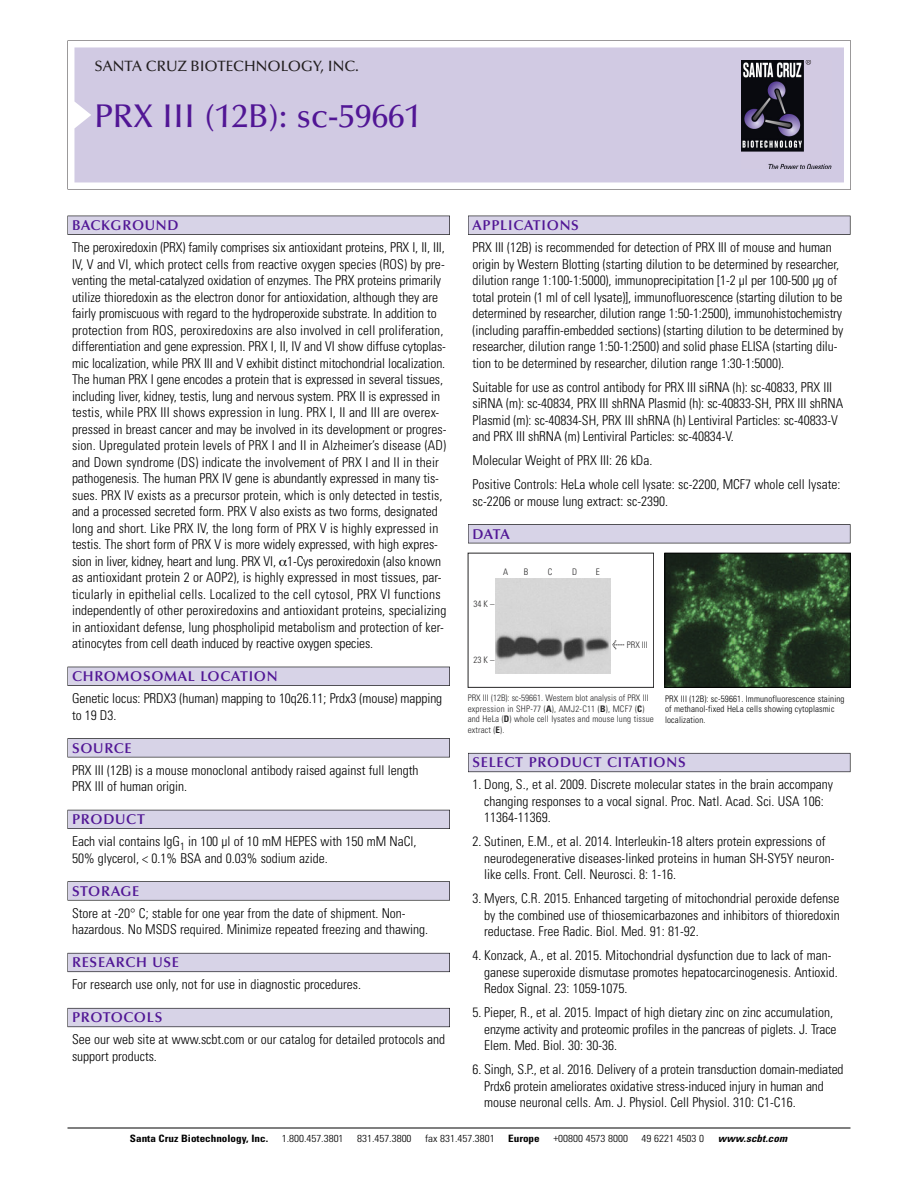
<style>
.page{position:relative;width:918px;height:1188px;background:#fff}
.page>*{position:absolute;margin:0;border:0;box-sizing:border-box;transform-origin:0 0}
.t1{font:500 33px "Optima";color:#511695}
.t2{font:500 15px "Optima";color:#231f20}
.t3{font:600 14.25px "Optima";letter-spacing:.05em;color:#511695}
.t4{font:300 condensed 13.5px/16.5px "Univers";color:#000}
.t5{font:300 condensed 10.2px "Univers";color:#000;scale:1.1 1}
.t6{font:700 condensed 10.2px "Univers";color:#000;scale:1.1 1}
.t7{font:italic 700 condensed 10.2px "Univers";letter-spacing:.005em;color:#000;scale:1.1 1}
.t8{font:9px/10.5px "Univers Condensed Light+MPSUFL";letter-spacing:.015em;color:#272627}
.t9{font:300 condensed 9px/10.5px "Univers";letter-spacing:.015em;color:#000}
.s1{font-family:"Meta Plus Book Roman+LXEQGN";font-size:10.5px}
.s2{font-family:"Univers Condensed Bold+KFSZNI"}
</style>
<div class="page">
<svg style="left:68px;top:40px;width:783px;height:149px"></svg>
<div style="left:74px;top:47px;width:770px;height:135px;background:#d1cae3"></div>
<img style="left:741px;top:60px;width:90px;height:108px">
<div style="left:68px;top:216px;width:382px;height:19px;background:#525155"></div>
<div style="left:68px;top:216px;width:381px;height:18px;background:#d7d3e7"></div>
<div style="left:68px;top:667px;width:382px;height:19px;background:#515055"></div>
<div style="left:68px;top:667px;width:381px;height:18px;background:#d7d3e7"></div>
<div style="left:68px;top:738px;width:382px;height:19px;background:#545357"></div>
<div style="left:68px;top:739px;width:381px;height:18px;background:#d7d3e7"></div>
<div style="left:68px;top:810px;width:382px;height:19px;background:#54535a"></div>
<div style="left:68px;top:810px;width:381px;height:18px;background:#d7d3e7"></div>
<svg style="left:68px;top:881px;width:382px;height:20px"></svg>
<div style="left:68px;top:882px;width:381px;height:18px;background:#d7d3e7"></div>
<div style="left:68px;top:953px;width:382px;height:19px;background:#66646e"></div>
<div style="left:68px;top:953px;width:381px;height:18px;background:#d7d3e7"></div>
<div style="left:68px;top:1008px;width:382px;height:19px;background:#66646d"></div>
<div style="left:68px;top:1009px;width:381px;height:18px;background:#d7d3e7"></div>
<div style="left:468px;top:216px;width:382px;height:19px;background:#525155"></div>
<div style="left:468px;top:216px;width:382px;height:18px;background:#d7d3e7"></div>
<div style="left:468px;top:524px;width:382px;height:19px;background:#525155"></div>
<div style="left:468px;top:525px;width:382px;height:18px;background:#d7d3e7"></div>
<div style="left:468px;top:753px;width:382px;height:19px;background:#66646d"></div>
<div style="left:468px;top:754px;width:382px;height:18px;background:#d7d3e7"></div>
<hr style="left:68px;top:1128px;width:782px;height:1px;background:#000">
<img style="left:666px;top:555px;width:183px;height:131px">
<div style="left:664px;top:553px;width:187px;height:135px;border:1px solid #000"></div>
<div style="left:468px;top:553px;width:186px;height:135px;border:1px solid #272627"></div>
<img style="left:496px;top:578px;width:114px;height:95px">
<p class="t2" style="left:94px;top:61px;width:266px">SANTA CRUZ BIOTECHNOLOGY, INC.</p>
<h1 class="t1" style="left:94px;top:103px;width:328px">PRX III (12B): sc-59661</h1>
<p class="t3" style="left:72px;top:219px;width:108px">BACKGROUND</p>
<p class="t4" style="left:72px;top:240px;width:376px">The peroxiredoxin (PRX) family comprises six antioxidant proteins, PRX I, II, III, IV, V and VI, which protect cells from reactive oxygen species (ROS) by pre&shy;venting the metal-catalyzed oxidation of enzymes. The PRX proteins primarily utilize thioredoxin as the electron donor for antioxidation, although they are fairly promiscuous with regard to the hydroperoxide substrate. In addition to protection from ROS, peroxiredoxins are also involved in cell proliferation, differentiation and gene expression. PRX I, II, IV and VI show diffuse cytoplas&shy;mic localization, while PRX III and V exhibit distinct mitochondrial localization.<br>The human PRX I gene encodes a protein that is expressed in several tissues, including liver, kidney, testis, lung and nervous system. PRX II is expressed in testis, while PRX III shows expression in lung. PRX I, II and III are overex&shy;pressed in breast cancer and may be involved in its development or progres&shy;sion. Upregulated protein levels of PRX I and II in Alzheimer’s disease (AD) and Down syndrome (DS) indicate the involvement of PRX I and II in their pathogenesis. The human PRX IV gene is abundantly expressed in many tis&shy;sues. PRX IV exists as a precursor protein, which is only detected in testis, and a processed secreted form. PRX V also exists as two forms, designated long and short. Like PRX IV, the long form of PRX V is highly expressed in testis. The short form of PRX V is more widely expressed, with high expres&shy;sion in liver, kidney, heart and lung. PRX VI, 1-Cys peroxiredoxin (also known as antioxidant protein 2 or AOP2), is highly expressed in most tissues, par&shy;ticularly in epithelial cells. Localized to the cell cytosol, PRX VI functions independently of other peroxiredoxins and antioxidant proteins, specializing in antioxidant defense, lung phospholipid metabolism and protection of ker&shy;atinocytes from cell death induced by reactive oxygen species.</p>
<p class="t3" style="left:72px;top:671px;width:207px">CHROMOSOMAL LOCATION</p>
<p class="t4" style="left:72px;top:691px;width:372px">Genetic locus: PRDX3 (human) mapping to 10q26.11; Prdx3 (mouse) mapping to 19 D3.</p>
<p class="t3" style="left:72px;top:742px;width:61px">SOURCE</p>
<p class="t4" style="left:72px;top:763px;width:348px">PRX III (12B) is a mouse monoclonal antibody raised against full length<br>PRX III of human origin.</p>
<p class="t3" style="left:72px;top:814px;width:74px">PRODUCT</p>
<p class="t4" style="left:72px;top:834px;width:346px">Each vial contains IgG<sub>1</sub> in 100 µl of 10 mM HEPES with 150 mM NaCl,<br>50% glycerol, &lt; 0.1% BSA and 0.03% sodium azide.</p>
<p class="t3" style="left:72px;top:885px;width:69px">STORAGE</p>
<p class="t4" style="left:72px;top:906px;width:357px">Store at -20° C; stable for one year from the date of shipment. Non&shy;hazardous. No MSDS required. Minimize repeated freezing and thawing.</p>
<p class="t3" style="left:72px;top:957px;width:109px">RESEARCH USE</p>
<p class="t4" style="left:72px;top:977px;width:290px">For research use only, not for use in diagnostic procedures.</p>
<p class="t3" style="left:72px;top:1012px;width:92px">PROTOCOLS</p>
<p class="t4" style="left:72px;top:1033px;width:375px">See our web site at www.scbt.com or our catalog for detailed protocols and support products.</p>
<p class="t3" style="left:473px;top:219px;width:108px">APPLICATIONS</p>
<p class="t4" style="left:473px;top:240px;width:372px">PRX III (12B) is recommended for detection of PRX III of mouse and human origin by Western Blotting (starting dilution to be determined by researcher, dilution range 1:100-1:5000), immunoprecipitation [1-2 µl per 100-500 µg of total protein (1 ml of cell lysate)], immunofluorescence (starting dilution to be determined by researcher, dilution range 1:50-1:2500), immunohistochemistry (including paraffin-embedded sections) (starting dilution to be determined by researcher, dilution range 1:50-1:2500) and solid phase ELISA (starting dilu&shy;tion to be determined by researcher, dilution range 1:30-1:5000).</p>
<p class="t4" style="left:473px;top:380px;width:372px">Suitable for use as control antibody for PRX III siRNA (h): sc-40833, PRX III siRNA (m): sc-40834, PRX III shRNA Plasmid (h): sc-40833-SH, PRX III shRNA Plasmid (m): sc-40834-SH, PRX III shRNA (h) Lentiviral Particles: sc-40833-V and PRX III shRNA (m) Lentiviral Particles: sc-40834-V.</p>
<p class="t4" style="left:473px;top:449px;width:369px;line-height:24px">Molecular Weight of PRX III: 26 kDa.<br>Positive Controls: HeLa whole cell lysate: sc-2200, MCF7 whole cell lysate:</p>
<p class="t4" style="left:473px;top:494px;width:197px">sc-2206 or mouse lung extract: sc-2390.</p>
<p class="t3" style="left:473px;top:528px;width:39px">DATA</p>
<p class="t8" style="left:503px;top:567px;width:7px">A</p>
<p class="t8" style="left:524px;top:567px;width:6px">B</p>
<p class="t8" style="left:548px;top:567px;width:6px">C</p>
<p class="t8" style="left:572px;top:567px;width:7px">D</p>
<p class="t8" style="left:596px;top:567px;width:5px">E</p>
<p class="t8" style="left:474px;top:600px;width:22px">34K–</p>
<p class="t8" style="left:474px;top:655px;width:22px">23K–</p>
<p class="t8" style="left:612px;top:640px;width:37px"><span class="s1">&lt;</span> PRX III</p>
<p class="t8" style="left:468px;top:694px;width:188px">PRX III (12B): sc-59661. Western blot analysis of PRX III expression in SHP-77 (<span class="s2">A</span>), AMJ2-C11 (<span class="s2">B</span>), MCF7 (<span class="s2">C</span>) and HeLa (<span class="s2">D</span>) whole cell lysates and mouse lung tissue extract (<span class="s2">E</span>).</p>
<p class="t9" style="left:665px;top:694px;width:181px">PRX III (12B): sc-59661. Immunofluorescence staining of methanol-fixed HeLa cells showing cytoplasmic localization.</p>
<p class="t3" style="left:473px;top:757px;width:215px">SELECT PRODUCT CITATIONS</p>
<p class="t4" style="left:484px;top:778px;width:350px;text-indent:-12px">1. Dong, S., et al. 2009. Discrete molecular states in the brain accompany changing responses to a vocal signal. Proc. Natl. Acad. Sci. USA 106:<br>11364-11369.</p>
<p class="t4" style="left:484px;top:835px;width:352px;text-indent:-12px">2. Sutinen, E.M., et al. 2014. Interleukin-18 alters protein expressions of neurodegenerative diseases-linked proteins in human SH-SY5Y neuron&shy;like cells. Front. Cell. Neurosci. 8: 1-16.</p>
<p class="t4" style="left:484px;top:892px;width:357px;text-align:justify;text-indent:-12px">3. Myers, C.R. 2015. Enhanced targeting of mitochondrial peroxide defense by the combined use of thiosemicarbazones and inhibitors of thioredoxin reductase. Free Radic. Biol. Med. 91: 81-92.</p>
<p class="t4" style="left:484px;top:949px;width:355px;text-indent:-12px">4. Konzack, A., et al. 2015. Mitochondrial dysfunction due to lack of man&shy;ganese superoxide dismutase promotes hepatocarcinogenesis. Antioxid.<br>Redox Signal. 23: 1059-1075.</p>
<p class="t4" style="left:484px;top:1006px;width:354px;text-indent:-12px">5. Pieper, R., et al. 2015. Impact of high dietary zinc on zinc accumulation, enzyme activity and proteomic profiles in the pancreas of piglets. J. Trace<br>Elem. Med. Biol. 30: 30-36.</p>
<p class="t4" style="left:484px;top:1063px;width:361px;text-indent:-12px">6. Singh, S.P., et al. 2016. Delivery of a protein transduction domain-mediated<br>Prdx6 protein ameliorates oxidative stress-induced injury in human and mouse neuronal cells. Am. J. Physiol. Cell Physiol. 310: C1-C16.</p>
<p class="t6" style="left:130px;top:1135px;width:127px">Santa Cruz Biotechnology, Inc.</p>
<p class="t5" style="left:282px;top:1135px;width:58px">1.800.457.3801</p>
<p class="t5" style="left:357px;top:1135px;width:51px">831.457.3800</p>
<p class="t5" style="left:425px;top:1135px;width:65px">fax 831.457.3801</p>
<p class="t6" style="left:508px;top:1135px;width:30px">Europe</p>
<p class="t5" style="left:553px;top:1135px;width:69px">+00800 4573 8000</p>
<p class="t5" style="left:642px;top:1135px;width:58px">49 6221 4503 0</p>
<p class="t7" style="left:718px;top:1135px;width:64px">www.scbt.com</p>
</div>
